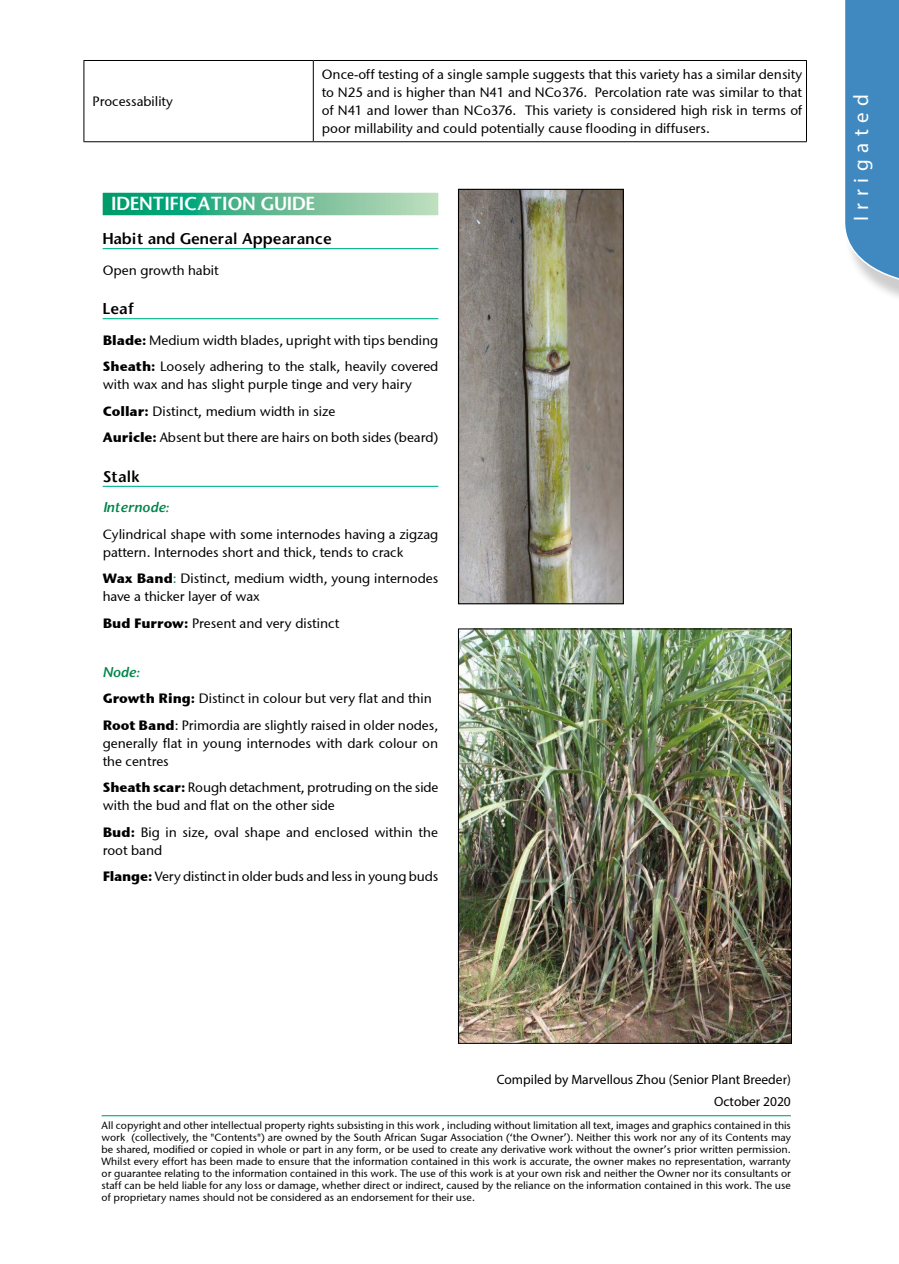
<style>
.page{position:relative;width:899px;height:1264px;background:#fff}
.page>*{position:absolute;margin:0;border:0;box-sizing:border-box;transform-origin:0 0}
.t1{font:21px "Myriad Pro";letter-spacing:.31em;color:#fff}
.t2{font:18px "Stone Sans Semi Boold";color:#fff}
.t3{font:15px "Stone Sans Semi Boold";color:#000}
.t4{font:13.5px/18px "Stone Sans ITCTT Medium";color:#000}
.t5{font:13.5px/22.4px "Myriad Pro";color:#000;text-align:right}
.t6{font:italic 13.5px "Stone Sans Semi Boold";color:#00854a}
.t7{font:10.5px/12px "Stone Sans ITCTT Medium";color:#000;text-align:justify}
.s1{font-family:"Stone Sans ITCTT Bold"}
.s2{color:#00854a}
</style>
<div class="page">
<svg style="left:103px;top:193px;width:335px;height:22px;background:#56b991"></svg>
<hr style="left:103px;top:248px;width:335px;height:1px;background:#00b48d">
<hr style="left:103px;top:318px;width:335px;height:1px;background:#00b48d">
<hr style="left:103px;top:486px;width:335px;height:1px;background:#00b48d">
<hr style="left:102px;top:1115px;width:688px;height:1px;background:#00ac75">
<img style="left:460px;top:630px;width:329px;height:412px">
<div style="left:458px;top:628px;width:333px;height:416px;border:1px solid #000"></div>
<img style="left:460px;top:191px;width:161px;height:411px">
<div style="left:458px;top:189px;width:165px;height:415px;border:1px solid #000"></div>
<hr style="left:83px;top:60px;width:230px;height:1px;background:#000">
<hr style="left:83px;top:61px;width:1px;height:80px;background:#000">
<hr style="left:313px;top:60px;width:493px;height:1px;background:#000">
<hr style="left:313px;top:61px;width:1px;height:80px;background:#000">
<hr style="left:806px;top:61px;width:1px;height:80px;background:#000">
<hr style="left:83px;top:141px;width:230px;height:1px;background:#000">
<hr style="left:313px;top:141px;width:493px;height:1px;background:#000">
<div style="left:843px;top:0;width:55px;height:308px;background:#000;opacity:.2"></div>
<svg style="left:843px;top:0;width:56px;height:284px;background:#5394c5"></svg>
<p class="t4" style="left:92px;top:92px;width:82px">Processability</p>
<p class="t4" style="left:322px;top:65px;width:482px;text-align:justify">Once-off testing of a single sample suggests that this variety has a similar density to N25 and is higher than N41 and NCo376. Percolation rate was similar to that of N41 and lower than NCo376. This variety is considered high risk in terms of poor millability and could potentially cause flooding in diffusers.</p>
<h2 class="t2" style="left:111px;top:192px;width:205px">IDENTIFICATION GUIDE</h2>
<p class="t3" style="left:103px;top:229px;width:230px">Habit and General Appearance</p>
<p class="t4" style="left:103px;top:261px;width:117px">Open growth habit</p>
<p class="t3" style="left:103px;top:299px;width:33px">Leaf</p>
<p class="t4" style="left:103px;top:327px;width:337px;line-height:26.5px"><span class="s1">Blade:</span> Medium width blades, upright with tips bending<br><span class="s1">Sheath:</span> Loosely adhering to the stalk, heavily covered</p>
<p class="t4" style="left:103px;top:371px;width:337px;line-height:26.5px">with wax and has slight purple tinge and very hairy<br><span class="s1">Collar:</span> Distinct, medium width in size<br><span class="s1">Auricle:</span> Absent but there are hairs on both sides (beard)</p>
<p class="t3" style="left:103px;top:466px;width:39px">Stalk</p>
<p class="t6" style="left:103px;top:499px;width:68px">Internode:</p>
<p class="t4" style="left:103px;top:525px;width:337px">Cylindrical shape with some internodes having a zigzag pattern. Internodes short and thick, tends to crack</p>
<p class="t4" style="left:103px;top:569px;width:337px"><span class="s1">Wax Band</span><span class="s2">:</span> Distinct, medium width, young internodes have a thicker layer of wax</p>
<p class="t4" style="left:103px;top:614px;width:238px"><span class="s1">Bud Furrow:</span> Present and very distinct</p>
<p class="t6" style="left:103px;top:663px;width:38px">Node:</p>
<p class="t4" style="left:103px;top:685px;width:337px;line-height:26.5px"><span class="s1">Growth Ring:</span> Distinct in colour but very flat and thin<br><span class="s1">Root Band</span>: Primordia are slightly raised in older nodes,</p>
<p class="t4" style="left:103px;top:734px;width:337px">generally flat in young internodes with dark colour on the centres</p>
<p class="t4" style="left:103px;top:778px;width:337px"><span class="s1">Sheath scar:</span> Rough detachment, protruding on the side with the bud and flat on the other side</p>
<p class="t4" style="left:103px;top:823px;width:337px"><span class="s1">Bud:</span> Big in size, oval shape and enclosed within the root band</p>
<p class="t4" style="left:103px;top:867px;width:337px"><span class="s1">Flange:</span> Very distinct in older buds and less in young buds</p>
<h1 class="t1" style="left:848px;top:221px;width:129px;rotate:-90deg">Irrigated</h1>
<p class="t5" style="left:497px;top:1068px;width:295px">Compiled by Marvellous Zhou (Senior Plant Breeder)<br>October 2020</p>
<p class="t7" style="left:102px;top:1119px;width:690px">All copyright and other intellectual property rights subsisting in this work , including without limitation all text, images and graphics contained in this work (collectively, the "Contents") are owned by the South African Sugar Association (‘the Owner’). Neither this work nor any of its Contents may be shared, modified or copied in whole or part in any form, or be used to create any derivative work without the owner’s prior written permission.<br>Whilst every effort has been made to ensure that the information contained in this work is accurate, the owner makes no representation, warranty or guarantee relating to the information contained in this work. The use of this work is at your own risk and neither the Owner nor its consultants or staff can be held liable for any loss or damage, whether direct or indirect, caused by the reliance on the information contained in this work. The use of proprietary names should not be considered as an endorsement for their use.</p>
</div>
